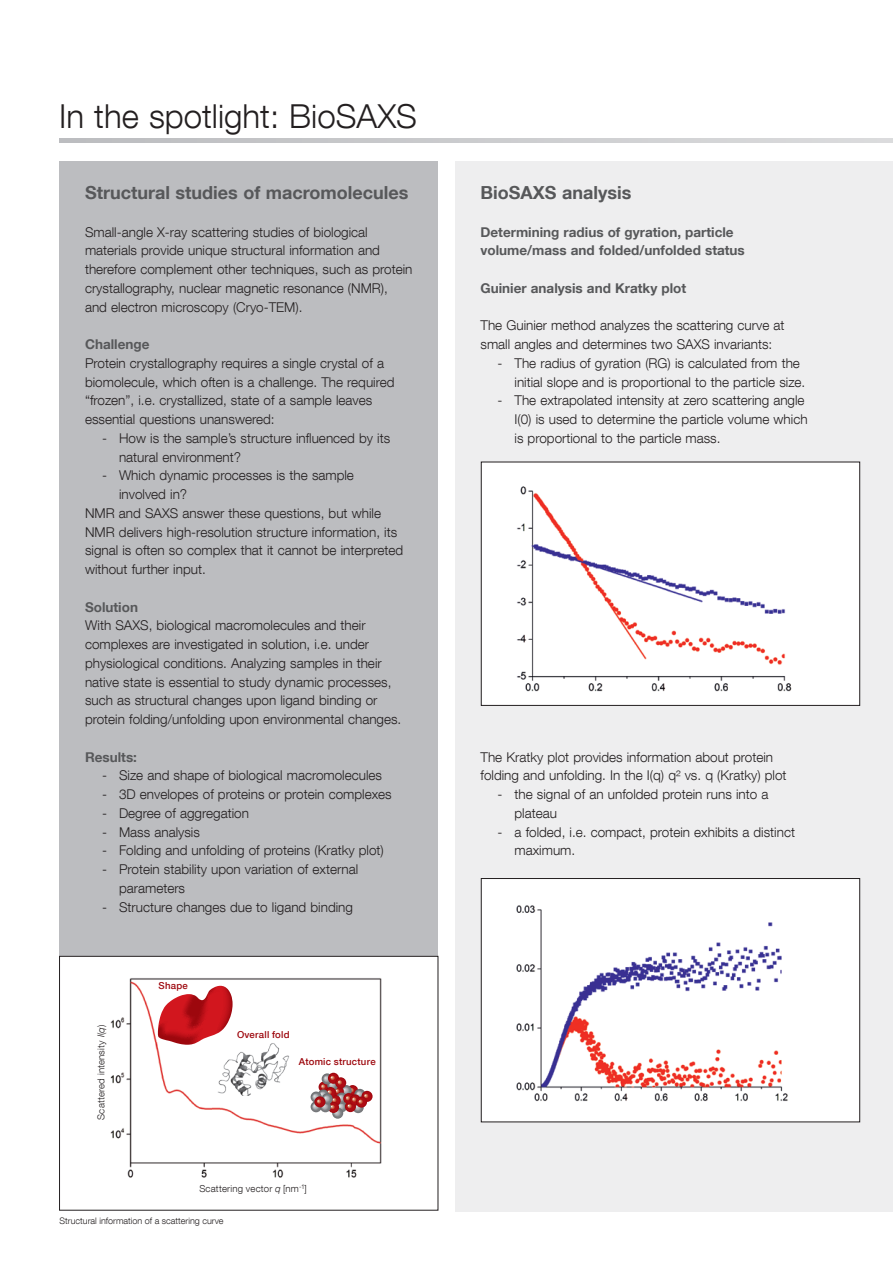
<style>
.page{position:relative;width:893px;height:1263px;background:#fff}
.page>*{position:absolute;margin:0;border:0;box-sizing:border-box;transform-origin:0 0}
.t1{font:300 33px "Helvetica Neue LT Com";color:#231f20}
.t2{font:700 18px "Helvetica Neue LT Com";color:#57585a}
.t3{font:300 13.5px/18.8px "Helvetica Neue LT Com";color:#231f20}
.t4{font:700 13.5px/18.8px "Helvetica Neue LT Com";color:#57585a}
.t5{font:300 9.6px "Helvetica Neue LT Com";letter-spacing:.02em;color:#231f20}
.t6{font:500 9.6px "Helvetica Neue LT Com";letter-spacing:.025em;color:#9d070d}
.t7{font:300 9px "Helvetica Neue LT Com";color:#231f20}
.s1{font-style:italic}
</style>
<div class="page">
<svg style="left:60px;top:139px;width:833px;height:4px;background:#cbcbce"></svg>
<div style="left:455px;top:162px;width:438px;height:1050px;background:#eeeeef"></div>
<div style="left:60px;top:162px;width:378px;height:794px;background:#bcbdc0"></div>
<div style="left:59px;top:956px;width:379px;height:254px;border:1px solid #231f20"></div>
<img style="left:110px;top:978px;width:272px;height:200px">
<img style="left:210px;top:1038px;width:82px;height:58px">
<svg style="left:158px;top:986px;width:75px;height:59px"></svg>
<svg style="left:311px;top:1073px;width:62px;height:46px"></svg>
<div style="left:481px;top:462px;width:379px;height:244px;background:#fff;border:1px solid #231f20"></div>
<img style="left:517px;top:486px;width:275px;height:206px">
<div style="left:481px;top:878px;width:379px;height:244px;background:#fff;border:1px solid #231f20"></div>
<img style="left:516px;top:905px;width:272px;height:197px">
<h1 class="t1" style="left:59px;top:96px;width:359px">In the spotlight: BioSAXS</h1>
<h2 class="t2" style="left:85px;top:181px;width:325px">Structural studies of macromolecules</h2>
<p class="t3" style="left:85px;top:222px;width:329px">Small-angle X-ray scattering studies of biological materials provide unique structural information and therefore complement other techniques, such as protein crystallography, nuclear magnetic resonance (NMR), and electron microscopy (Cryo-TEM).</p>
<p class="t4" style="left:85px;top:335px;width:66px">Challenge</p>
<p class="t3" style="left:85px;top:353px;width:311px">Protein crystallography requires a single crystal of a biomolecule, which often is a challenge. The required “frozen”, i.e. crystallized, state of a sample leaves essential questions unanswered:</p>
<p class="t3" style="left:119px;top:428px;width:273px;text-indent:-17px">- How is the sample’s structure influenced by its natural environment?</p>
<p class="t3" style="left:102px;top:466px;width:253px">- Which dynamic processes is the sample</p>
<p class="t3" style="left:119px;top:485px;width:70px">involved in?</p>
<p class="t3" style="left:85px;top:503px;width:297px">NMR and SAXS answer these questions, but while</p>
<p class="t3" style="left:85px;top:522px;width:314px">NMR delivers high-resolution structure information, its</p>
<p class="t3" style="left:85px;top:541px;width:320px">signal is often so complex that it cannot be interpreted</p>
<p class="t3" style="left:85px;top:560px;width:122px">without further input.</p>
<p class="t4" style="left:85px;top:597px;width:54px">Solution</p>
<p class="t3" style="left:85px;top:616px;width:318px">With SAXS, biological macromolecules and their complexes are investigated in solution, i.e. under physiological conditions. Analyzing samples in their native state is essential to study dynamic processes, such as structural changes upon ligand binding or protein folding/unfolding upon environmental changes.</p>
<p class="t4" style="left:85px;top:747px;width:53px">Results:</p>
<p class="t3" style="left:102px;top:766px;width:281px">- Size and shape of biological macromolecules</p>
<p class="t3" style="left:102px;top:785px;width:291px">- 3D envelopes of proteins or protein complexes</p>
<p class="t3" style="left:102px;top:803px;width:148px">- Degree of aggregation</p>
<p class="t3" style="left:102px;top:822px;width:99px">- Mass analysis</p>
<p class="t3" style="left:102px;top:841px;width:283px">- Folding and unfolding of proteins (Kratky plot)</p>
<p class="t3" style="left:119px;top:860px;width:241px;text-indent:-17px">- Protein stability upon variation of external parameters</p>
<p class="t3" style="left:102px;top:897px;width:252px">- Structure changes due to ligand binding</p>
<p class="t5" style="left:95px;top:1120px;width:96px;rotate:-90deg">Scattered intensity <span class="s1">I</span>(<span class="s1">q</span>)</p>
<p class="t6" style="left:159px;top:980px;width:31px">Shape</p>
<p class="t6" style="left:237px;top:1028px;width:54px">Overall fold</p>
<p class="t6" style="left:299px;top:1056px;width:78px">Atomic structure</p>
<p class="t5" style="left:199px;top:1183px;width:109px">Scattering vector <span class="s1">q</span> [nm<sup>-1</sup>]</p>
<p class="t7" style="left:60px;top:1215px;width:166px">Structural information of a scattering curve</p>
<h2 class="t2" style="left:480px;top:181px;width:152px">BioSAXS analysis</h2>
<p class="t4" style="left:480px;top:222px;width:266px">Determining radius of gyration, particle volume/mass and folded/unfolded status</p>
<p class="t4" style="left:480px;top:278px;width:207px">Guinier analysis and Kratky plot</p>
<p class="t3" style="left:480px;top:316px;width:305px">The Guinier method analyzes the scattering curve at small angles and determines two SAXS invariants:</p>
<p class="t3" style="left:514px;top:353px;width:292px;text-indent:-17px">- The radius of gyration (RG) is calculated from the initial slope and is proportional to the particle size.</p>
<p class="t3" style="left:514px;top:391px;width:295px;text-indent:-17px">- The extrapolated intensity at zero scattering angle<br>I(0) is used to determine the particle volume which is proportional to the particle mass.</p>
<p class="t3" style="left:480px;top:747px;width:308px">The Kratky plot provides information about protein folding and unfolding. In the I(q) q² vs. q (Kratky) plot</p>
<p class="t3" style="left:514px;top:785px;width:255px;text-indent:-17px">- the signal of an unfolded protein runs into a plateau</p>
<p class="t3" style="left:514px;top:822px;width:282px;text-indent:-17px">- a folded, i.e. compact, protein exhibits a distinct maximum.</p>
</div>
